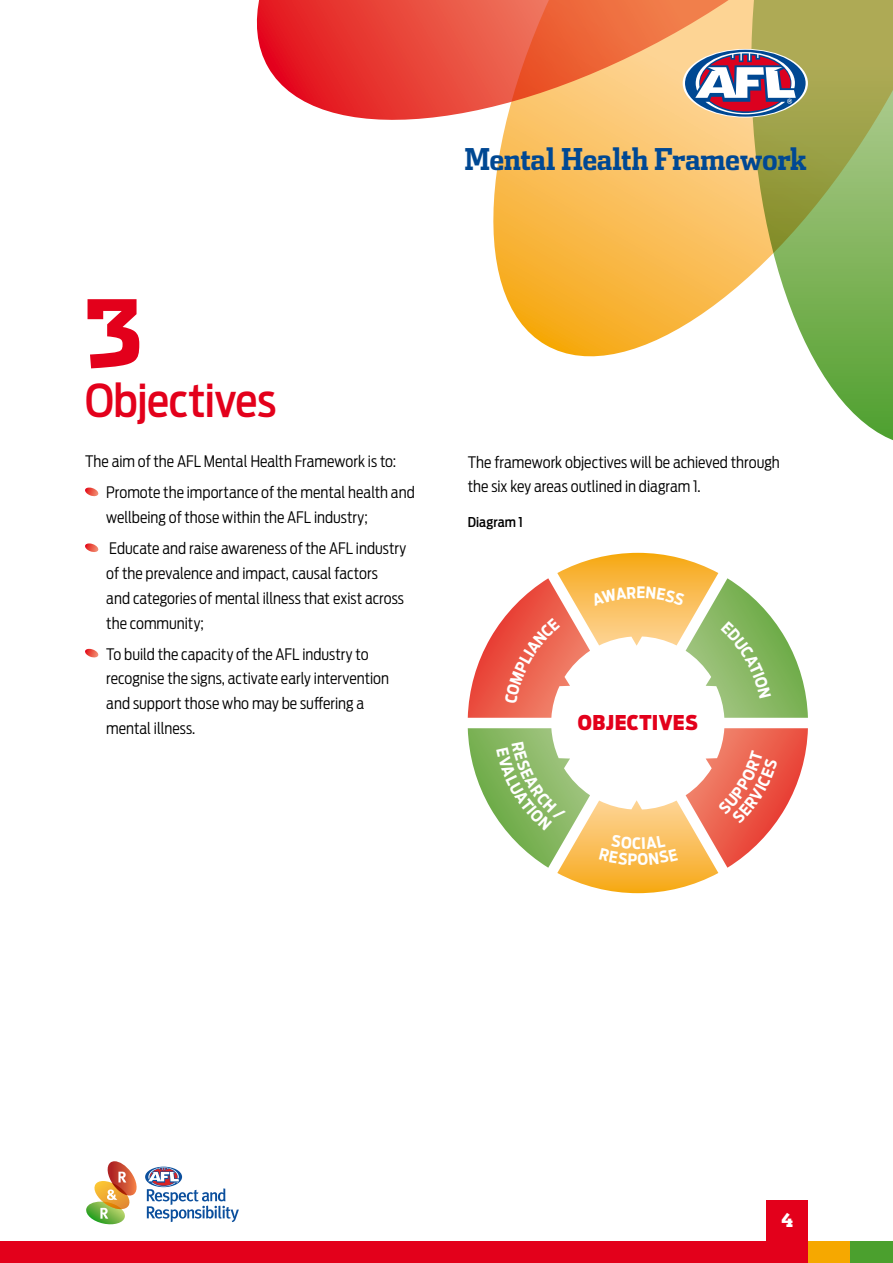
<style>
.page{position:relative;width:893px;height:1263px;background:#fff}
.page>*{position:absolute;margin:0;border:0;box-sizing:border-box;transform-origin:0 0}
.Heading_Number{font:900 91.8px "Dispatch Cond";color:#e3001b}
.Heading{font:500 45px "Antenna Cond";letter-spacing:-.005em;color:#e3001b}
.t1{font:700 30px "Dispatch Cond";letter-spacing:-.02em;color:#004893}
.Diagram_Heading{font:900 20.25px "Antenna Cond";letter-spacing:.02em;color:#e3001b}
.t2{font:900 18px "Dispatch Cond";color:#fff}
.BodyCopy_Bullet{font:300 15.75px/24.8px "Antenna Cond";color:#000}
.BodyCopy{font:300 15.75px/24.8px "Antenna Cond";color:#000}
.Diagram_Heading-2{font:500 13.5px "Antenna Cond";letter-spacing:.005em;color:#000}
</style>
<div class="page">
<div style="left:767px;top:1201px;width:41px;height:41px;background:#e3001b"></div>
<div style="left:0;top:1242px;width:808px;height:21px;background:#e3001b"></div>
<div style="left:808px;top:1242px;width:42px;height:21px;background:#f6a800"></div>
<div style="left:850px;top:1242px;width:43px;height:21px;background:#4ba02e"></div>
<svg style="left:144px;top:1166px;width:39px;height:21px"></svg>
<svg style="left:145px;top:1167px;width:37px;height:20px"></svg>
<svg style="left:147px;top:1167px;width:92px;height:55px"></svg>
<svg style="left:86px;top:1161px;width:51px;height:64px"></svg>
<svg style="left:836px;top:393px;width:57px;height:47px"></svg>
<svg style="left:493px;top:150px;width:400px;height:243px"></svg>
<svg style="left:256px;top:0;width:637px;height:150px;background:#e39065"></svg>
<svg style="left:683px;top:49px;width:125px;height:69px"></svg>
<div style="left:685px;top:50px;width:121px;height:67px;background:#004893;border-radius:50%"></div>
<svg style="left:695px;top:52px;width:101px;height:62px"></svg>
<svg style="left:85px;top:488px;width:14px;height:9px"></svg>
<svg style="left:85px;top:543px;width:14px;height:9px"></svg>
<svg style="left:85px;top:649px;width:14px;height:9px"></svg>
<svg style="left:468px;top:553px;width:340px;height:165px"></svg>
<svg style="left:468px;top:728px;width:340px;height:165px"></svg>
<h3 class="t1" style="left:464px;top:140px;width:344px">Mental Health Framework</h3>
<p class="Heading_Number" style="left:85px;top:274px;width:59px">3</p>
<p class="Heading" style="left:85px;top:374px;width:193px">Objectives</p>
<p class="BodyCopy" style="left:85px;top:449px;width:313px">The aim of the AFL Mental Health Framework is to:</p>
<p class="BodyCopy_Bullet" style="left:106px;top:480px;width:310px">Promote the importance of the mental health and wellbeing of those within the AFL industry;</p>
<p class="BodyCopy_Bullet" style="left:106px;top:536px;width:301px">Educate and raise awareness of the AFL industry of the prevalence and impact, causal factors<br>and categories of mental illness that exist across the community;</p>
<p class="BodyCopy_Bullet" style="left:106px;top:642px;width:284px">To build the capacity of the AFL industry to recognise the signs, activate early intervention and support those who may be suffering a mental illness.</p>
<p class="BodyCopy" style="left:468px;top:449px;width:314px">The framework objectives will be achieved through the six key areas outlined in diagram 1.</p>
<p class="Diagram_Heading-2" style="left:468px;top:514px;width:57px">Diagram 1</p>
<p class="Diagram_Heading" style="left:578px;top:711px;width:121px">OBJECTIVES</p>
<p class="t2" style="left:781px;top:1208px;width:13px">4</p>
</div>
